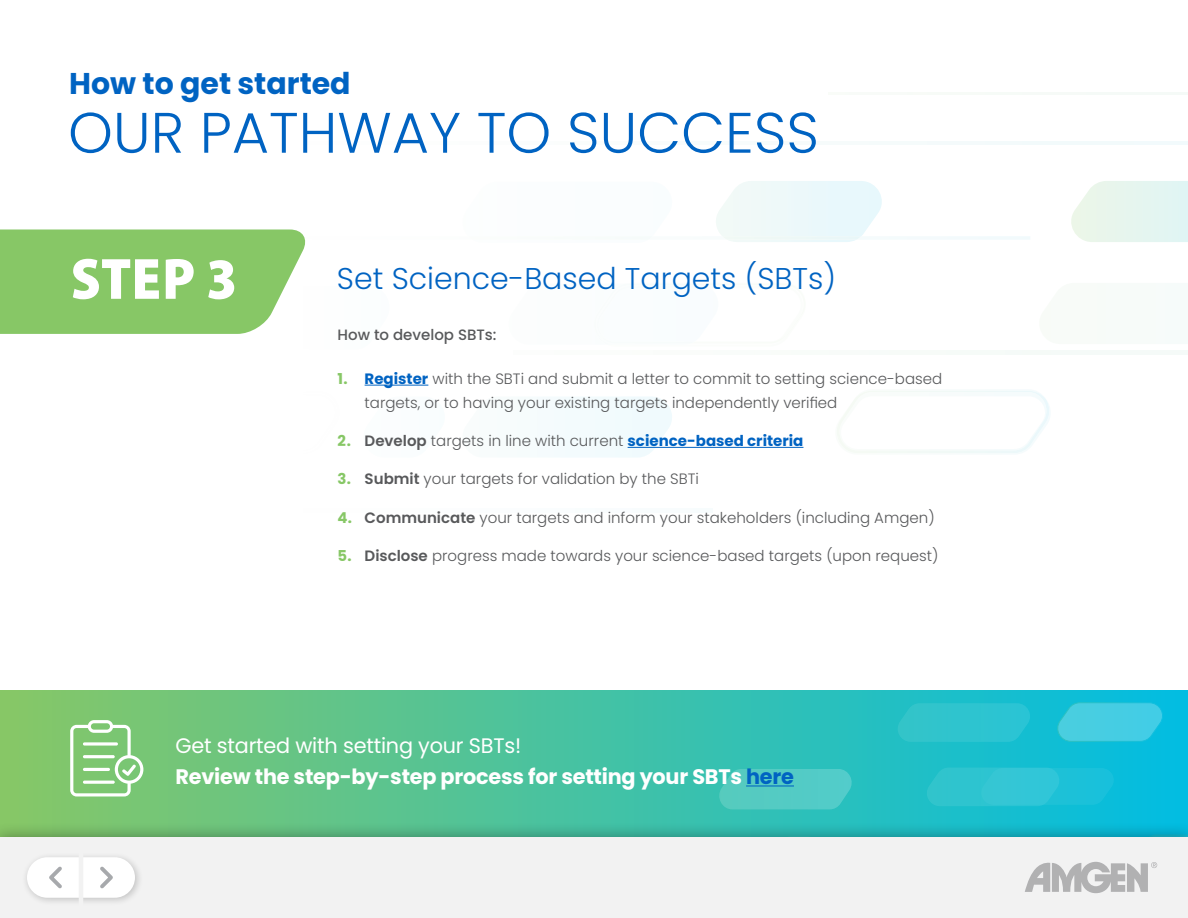
<style>
.page{position:relative;width:1188px;height:918px;background:#fff}
.page>*{position:absolute;margin:0;border:0;box-sizing:border-box;transform-origin:0 0}
.t1{font:900 semi-condensed 58.65px "Myriad Pro";color:#fff}
.t2{font:300 57px "Poppins";color:#0063c2}
.t3{font:300 30px "Poppins";color:#0063c2}
.t4{font:700 30px "Poppins";color:#0063c2}
.t5{font:700 21px/31px "Poppins";letter-spacing:-.01em;color:#fff}
.t6{font:300 15px/24px "Poppins";color:#58595b}
.t7{font:500 15px "Poppins";color:#58595b}
.s1{font-weight:700;color:#87c766}
.s2{font-weight:700;color:#0063c2}
.s3{font-weight:600}
.s4{font-weight:400}
.s5{color:#0063c2}
</style>
<div class="page">
<img style="left:837px;top:391px;width:212px;height:62px">
<svg style="left:554px;top:397px;width:124px;height:60px"></svg>
<hr style="left:828px;top:92px;width:360px;height:2px;background:#f6fbf7">
<hr style="left:0;top:141px;width:1188px;height:4px;background:#fafdfc">
<hr style="left:514px;top:351px;width:674px;height:4px;background:#f8fbf9">
<hr style="left:365px;top:385px;width:63px;height:1px;background:#0063c2">
<hr style="left:628px;top:447px;width:175px;height:1px;background:#0063c2">
<div style="left:0;top:690px;width:1188px;height:164px;background:linear-gradient(to right,#88c766,#01bde2)"></div>
<svg style="left:716px;top:769px;width:139px;height:40px;background:#4ec9c2"></svg>
<svg style="left:1054px;top:702px;width:112px;height:40px;background:#3acae0"></svg>
<svg style="left:898px;top:703px;width:132px;height:39px;background:#2cc3ce"></svg>
<svg style="left:927px;top:768px;width:187px;height:38px;background:#28c3d4"></svg>
<hr style="left:746px;top:785px;width:48px;height:2px;background:#0063c2">
<svg style="left:0;top:181px;width:1188px;height:153px"></svg>
<svg style="left:70px;top:720px;width:73px;height:76px"></svg>
<div style="left:0;top:822px;width:1188px;height:96px;background:#000;opacity:.35"></div>
<div style="left:0;top:837px;width:1188px;height:81px;background:#f2f2f2"></div>
<div style="left:21px;top:851px;width:122px;height:56px;background:#000;opacity:.2"></div>
<div style="left:27px;top:857px;width:108px;height:41px;background:#fff;border-radius:20px"></div>
<svg style="left:49px;top:866px;width:13px;height:23px"></svg>
<svg style="left:100px;top:866px;width:13px;height:23px"></svg>
<hr style="left:79px;top:845px;width:4px;height:65px;background:#f2f2f2">
<svg style="left:1025px;top:862px;width:132px;height:31px"></svg>
<h3 class="t4" style="left:69px;top:66px;width:283px">How to get started</h3>
<h2 class="t2" style="left:68px;top:100px;width:752px">OUR PATHWAY TO SUCCESS</h2>
<h1 class="t1" style="left:71px;top:240px;width:168px">STEP 3</h1>
<h3 class="t3" style="left:337px;top:261px;width:500px">Set Science-Based Targets (SBTs)</h3>
<p class="t7" style="left:338px;top:326px;width:161px">How to develop SBTs:</p>
<p class="t6" style="left:365px;top:367px;width:579px;text-indent:-27px"><span class="s1">1.</span> <span class="s2">Register</span> with the SBTi and submit a letter to commit to setting science-based targets, or to having your existing targets independently verified</p>
<p class="t6" style="left:338px;top:429px;width:467px"><span class="s1">2.</span> <span class="s3">Develop</span> targets in line with current <span class="s2">science-based criteria</span></p>
<p class="t6" style="left:338px;top:467px;width:363px"><span class="s1">3.</span> <span class="s3">Submit</span> your targets for validation by the SBTi</p>
<p class="t6" style="left:338px;top:506px;width:599px"><span class="s1">4.</span> <span class="s3">Communicate</span> your targets and inform your stakeholders (including Amgen)</p>
<p class="t6" style="left:338px;top:544px;width:602px"><span class="s1">5.</span> <span class="s3">Disclose</span> progress made towards your science-based targets (upon request)</p>
<h3 class="t5" style="left:176px;top:731px;width:620px"><span class="s4">Get started with setting your SBTs!<br></span>Review the step-by-step process for setting your SBTs <span class="s5">here</span></h3>
</div>
